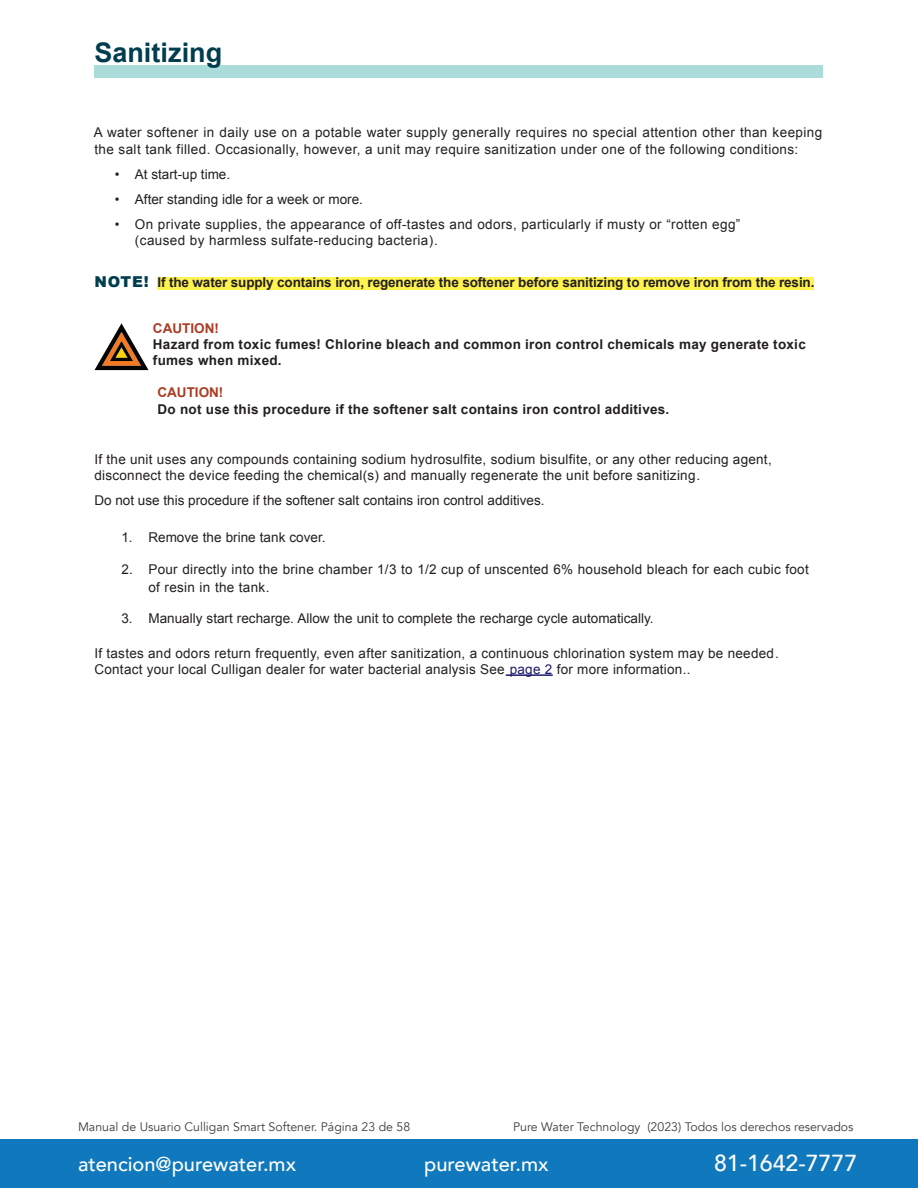
<style>
.page{position:relative;width:918px;height:1188px;background:#fff}
.page>*{position:absolute;margin:0;border:0;box-sizing:border-box;transform-origin:0 0}
.t1{font:700 27px "Arial";color:#003d4e}
.t2{font:500 23.1px "Avenir";color:#fff}
.t3{font:500 20.1px "Avenir";color:#fff}
.t4{font:13.5px/16.2px "Arial";letter-spacing:.02em;color:#231f20}
.t5{font:13.5px "Arial";color:#231f20}
.t6{font:700 13.5px/16.2px "Arial";letter-spacing:.02em;color:#231f20}
.t7{font:700 13.5px "Arial";letter-spacing:-.01em;color:#231f20}
.t8{font:700 13.5px "Arial";color:#a93d23}
.t9{font:12.3px "Avenir";color:#3e3e3f}
.s1{font-weight:900;font-size:15px;color:#003d4e}
.s2{color:#1e1a6c}
</style>
<div class="page">
<div style="left:94px;top:65px;width:730px;height:13px;background:#aadcd9"></div>
<div style="left:158px;top:277px;width:656px;height:13px;background:#fff34f"></div>
<hr style="left:506px;top:674px;width:47px;height:2px;background:#1e1a6c">
<svg style="left:94px;top:323px;width:54px;height:47px"></svg>
<div style="left:1px;top:1140px;width:917px;height:48px;background:#1078bc"></div>
<h1 class="t1" style="left:94px;top:35px;width:129px">Sanitizing</h1>
<p class="t4" style="left:94px;top:125px;width:730px">A water softener in daily use on a potable water supply generally requires no special attention other than keeping the salt tank filled. Occasionally, however, a unit may require sanitization under one of the following conditions:</p>
<p class="t5" style="left:115px;top:165px;width:117px">• At start-up time.</p>
<p class="t5" style="left:115px;top:190px;width:250px">• After standing idle for a week or more.</p>
<p class="t4" style="left:135px;top:216px;width:607px;text-indent:-20px">• On private supplies, the appearance of off-tastes and odors, particularly if musty or “rotten egg” (caused by harmless sulfate-reducing bacteria).</p>
<p class="t7" style="left:94px;top:273px;width:722px"><span class="s1">NOTE!</span> If the water supply contains iron, regenerate the softener before sanitizing to remove iron from the resin.</p>
<p class="t8" style="left:153px;top:319px;width:67px">CAUTION!</p>
<p class="t6" style="left:153px;top:336px;width:654px">Hazard from toxic fumes! Chlorine bleach and common iron control chemicals may generate toxic fumes when mixed.</p>
<p class="t8" style="left:157px;top:384px;width:67px">CAUTION!</p>
<p class="t6" style="left:157px;top:401px;width:513px">Do not use this procedure if the softener salt contains iron control additives.</p>
<p class="t4" style="left:94px;top:451px;width:679px">If the unit uses any compounds containing sodium hydrosulfite, sodium bisulfite, or any other reducing agent, disconnect the device feeding the chemical(s) and manually regenerate the unit before sanitizing.</p>
<p class="t5" style="left:94px;top:492px;width:452px">Do not use this procedure if the softener salt contains iron control additives.</p>
<p class="t5" style="left:121px;top:529px;width:206px">1. Remove the brine tank cover.</p>
<p class="t4" style="left:148px;top:560px;width:662px;line-height:18px;text-indent:-27px">2. Pour directly into the brine chamber 1/3 to 1/2 cup of unscented 6% household bleach for each cubic foot of resin in the tank.</p>
<p class="t5" style="left:121px;top:610px;width:534px">3. Manually start recharge. Allow the unit to complete the recharge cycle automatically.</p>
<p class="t4" style="left:94px;top:645px;width:686px">If tastes and odors return frequently, even after sanitization, a continuous chlorination system may be needed.<br>Contact your local Culligan dealer for water bacterial analysis See <span class="s2">page 2</span> for more information..</p>
<p class="t9" style="left:78px;top:1120px;width:334px">Manual de Usuario Culligan Smart Softener. Página 23 de 58</p>
<p class="t9" style="left:513px;top:1120px;width:342px">Pure Water Technology (2023) Todos los derechos reservados</p>
<h3 class="t3" style="left:78px;top:1147px;width:220px">atencion@purewater.mx</h3>
<h3 class="t3" style="left:424px;top:1147px;width:126px">purewater.mx</h3>
<h2 class="t2" style="left:714px;top:1143px;width:145px">81-1642-7777</h2>
</div>
